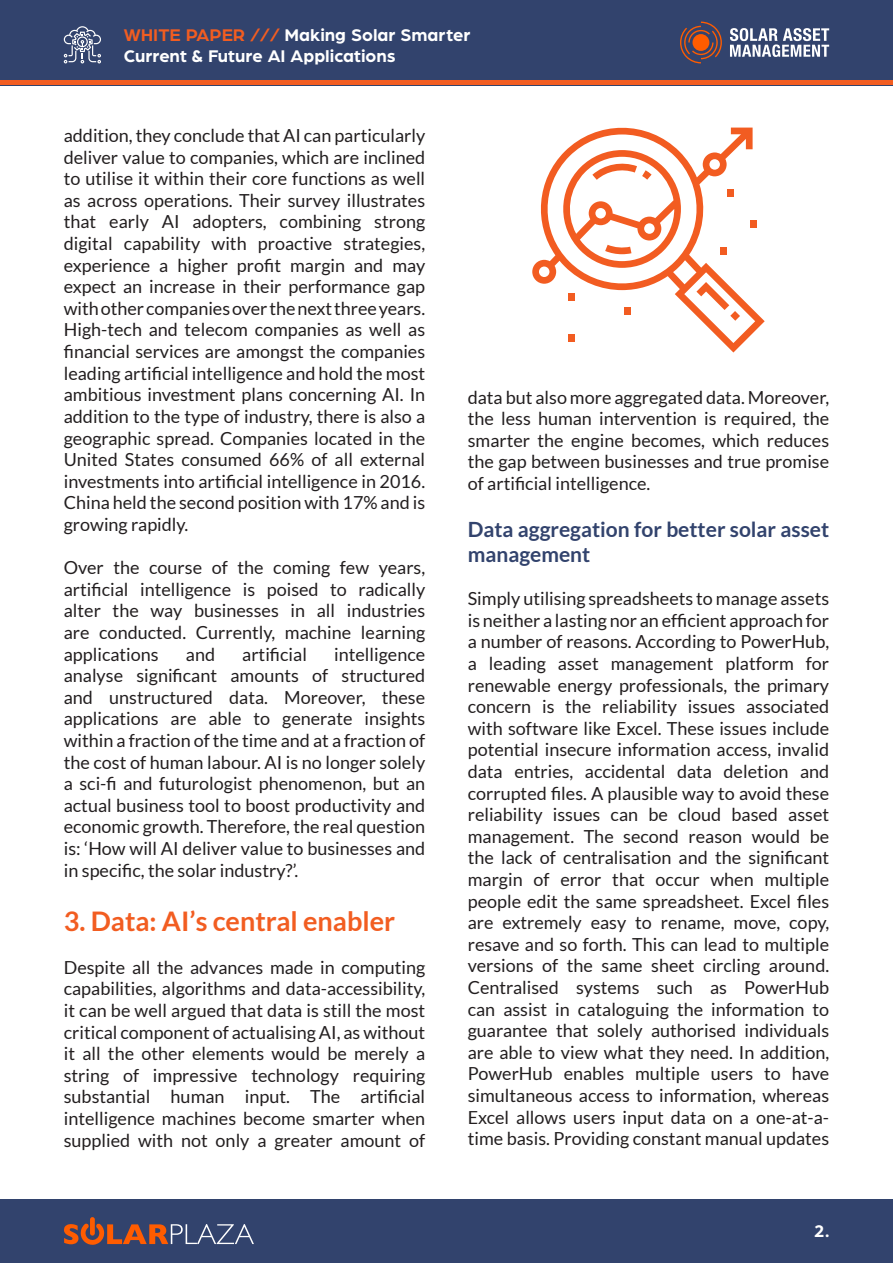
<style>
.page{position:relative;width:893px;height:1263px;background:#fff}
.page>*{position:absolute;margin:0;border:0;box-sizing:border-box;transform-origin:0 0}
.t1{font:700 27px "Lato";color:#f25d21}
.t2{font:700 21px/25.2px "Lato";color:#32436d}
.t3{font:18px/21.6px "Lato";color:#231f20;text-align:justify}
.t4{font:700 18px/21.6px "Arboria";color:#fff}
.s1{color:#f25d21}
</style>
<div class="page">
<div style="left:0;top:1199px;width:893px;height:64px;background:#32436d"></div>
<div style="left:0;top:0;width:893px;height:85px;background:#32436d"></div>
<svg style="left:680px;top:22px;width:42px;height:41px"></svg>
<div style="left:692px;top:34px;width:17px;height:17px;background:#ff5c00;border-radius:50%"></div>
<svg style="left:730px;top:28px;width:99px;height:29px"></svg>
<svg style="left:64px;top:1217px;width:190px;height:28px"></svg>
<hr style="left:0;top:81px;width:893px;height:4px;background:#f25d21">
<svg style="left:64px;top:26px;width:37px;height:37px"></svg>
<svg style="left:532px;top:128px;width:233px;height:224px"></svg>
<svg style="left:696px;top:282px;width:44px;height:39px"></svg>
<div style="left:569px;top:294px;width:6px;height:7px;background:#f25c21"></div>
<div style="left:569px;top:334px;width:6px;height:8px;background:#f25c21"></div>
<div style="left:624px;top:308px;width:6px;height:7px;background:#f25c21"></div>
<div style="left:720px;top:247px;width:7px;height:8px;background:#f25c21"></div>
<div style="left:727px;top:189px;width:7px;height:7px;background:#f25c21"></div>
<div style="left:750px;top:220px;width:6px;height:7px;background:#f25c21"></div>
<p class="t4" style="left:124px;top:23px;width:348px"><span class="s1">WHITE PAPER ///</span> Making Solar Smarter<br>Current &amp; Future AI Applications</p>
<p class="t3" style="left:64px;top:125px;width:363px">addition, they conclude that AI can particularly deliver value to companies, which are inclined to utilise it within their core functions as well as across operations. Their survey illustrates that early AI adopters, combining strong digital capability with proactive strategies, experience a higher profit margin and may expect an increase in their performance gap with other companies over the next three years.<br>High-tech and telecom companies as well as financial services are amongst the companies leading artificial intelligence and hold the most ambitious investment plans concerning AI. In addition to the type of industry, there is also a geographic spread. Companies located in the United States consumed 66% of all external investments into artificial intelligence in 2016.<br>China held the second position with 17% and is growing rapidly.</p>
<p class="t3" style="left:64px;top:557px;width:363px">Over the course of the coming few years, artificial intelligence is poised to radically alter the way businesses in all industries are conducted. Currently, machine learning applications</p>
<p class="t3" style="left:64px;top:643px;width:363px;text-indent:270px">intelligence analyse significant amounts of structured and unstructured data. Moreover, these applications are able to generate insights within a fraction of the time and at a fraction of the cost of human labour. AI is no longer solely a sci-fi and futurologist phenomenon, but an actual business tool to boost productivity and economic growth. Therefore, the real question is: ‘How will AI deliver value to businesses and in specific, the solar industry?’.</p>
<p class="t1" style="left:64px;top:905px;width:333px">3. Data: AI’s central enabler</p>
<p class="t3" style="left:64px;top:956px;width:363px">Despite all the advances made in computing capabilities, algorithms and data-accessibility, it can be well argued that data is still the most critical component of actualising AI, as without it all the other elements would be merely a string of impressive technology requiring substantial human input. The artificial intelligence machines become smarter when supplied with not only a greater amount of</p>
<p class="t3" style="left:186px;top:643px;width:31px">and</p>
<p class="t3" style="left:242px;top:643px;width:66px">artificial</p>
<p class="t3" style="left:468px;top:386px;width:363px">data but also more aggregated data. Moreover, the less human intervention is required, the smarter the engine becomes, which reduces the gap between businesses and true promise of artificial intelligence.</p>
<p class="t2" style="left:468px;top:516px;width:363px">Data aggregation for better solar asset management</p>
<p class="t3" style="left:468px;top:588px;width:363px">Simply utilising spreadsheets to manage assets is neither a lasting nor an efficient approach for a number of reasons. According to PowerHub, a leading asset management platform for renewable energy professionals, the primary concern is the reliability issues associated with software like Excel. These issues include potential insecure information access, invalid data entries, accidental data deletion and corrupted files. A plausible way to avoid these reliability issues can be cloud based asset management. The second reason would be the lack of centralisation and the significant margin of error that occur when multiple people edit the same spreadsheet. Excel files are extremely easy to rename, move, copy, resave and so forth. This can lead to multiple versions of the same sheet circling around.<br>Centralised systems such as PowerHub can assist in cataloguing the information to guarantee that solely authorised individuals are able to view what they need. In addition, PowerHub enables multiple users to have simultaneous access to information, whereas Excel allows users input data on a one-at-a&shy;time basis. Providing constant manual updates</p>
<p class="t4" style="left:814px;top:1219px;width:17px">2.</p>
</div>
